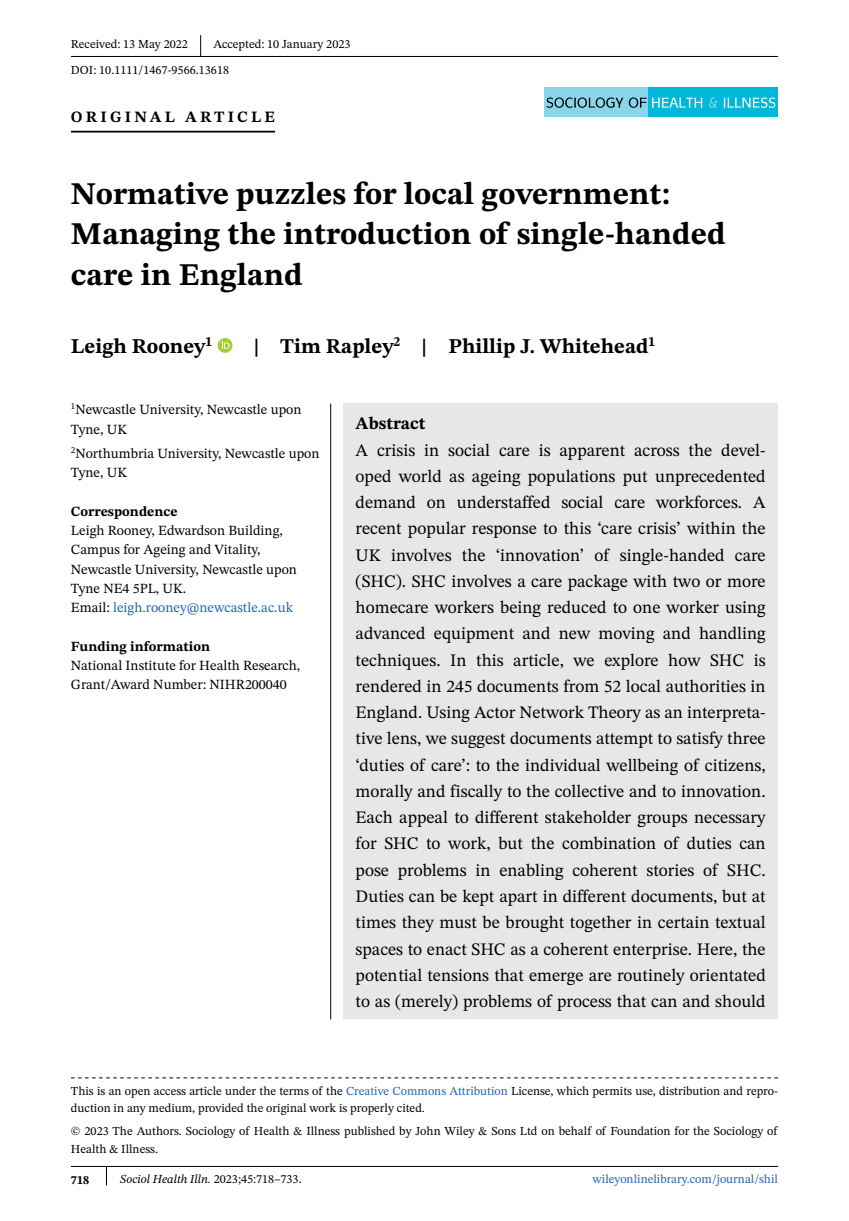
<style>
.page{position:relative;width:849px;height:1221px;background:#fff}
.page>*{position:absolute;margin:0;border:0;box-sizing:border-box;transform-origin:0 0}
.t1{font:700 31.5px/40.2px "STIX Two Text";color:#000}
.t2{font:700 21px "STIX Two Text";color:#000}
.t3{font:17.5px/26.2px "STIX Two Text";color:#000;text-align:justify}
.t4{font:700 17.5px "STIX Two Text";color:#000}
.t5{font:700 15.75px "STIX Two Text";letter-spacing:.2em;color:#000}
.t6{font:14px/19.2px "STIX Two Text";color:#000}
.t7{font:700 14px "STIX Two Text";color:#000}
.t8{font:12.25px/17.5px "STIX Two Text";color:#000}
.t9{font:12.25px "STIX Two Text";color:#2564af}
.t10{font:italic 12.25px "STIX Two Text";color:#000}
.t11{font:700 12.25px "STIX Two Text";color:#000}
.s1{color:#2564af}
.s2{font-style:normal}
</style>
<div class="page">
<svg style="left:106px;top:1166px;width:1px;height:19px"></svg>
<div style="left:343px;top:403px;width:434px;height:616px;background:#e6e7e8"></div>
<hr style="left:71px;top:56px;width:706px;height:1px;background:#000">
<hr style="left:71px;top:131px;width:204px;height:1px;background:#000">
<svg style="left:217px;top:338px;width:15px;height:15px"></svg>
<svg style="left:221px;top:341px;width:8px;height:8px"></svg>
<svg style="left:200px;top:35px;width:1px;height:21px"></svg>
<hr style="left:71px;top:1165px;width:706px;height:1px;background:#000">
<svg style="left:71px;top:1077px;width:706px;height:1px"></svg>
<div style="left:544px;top:87px;width:104px;height:30px;background:#8bd5ea"></div>
<div style="left:648px;top:87px;width:129px;height:30px;background:#00b8da"></div>
<svg style="left:546px;top:97px;width:156px;height:11px"></svg>
<svg style="left:708px;top:97px;width:9px;height:11px"></svg>
<svg style="left:723px;top:97px;width:52px;height:11px"></svg>
<hr style="left:330px;top:403px;width:1px;height:616px;background:#000">
<p class="t8" style="left:71px;top:35px;width:118px">Received: 13 May 2022</p>
<p class="t8" style="left:213px;top:35px;width:139px">Accepted: 10 January 2023</p>
<p class="t8" style="left:71px;top:61px;width:160px">DOI: 10.1111/1467-9566.13618</p>
<p class="t5" style="left:71px;top:105px;width:205px">ORIGINAL ARTICLE</p>
<h1 class="t1" style="left:71px;top:174px;width:656px">Normative puzzles for local government:<br>Managing the introduction of single-handed care in England</h1>
<p class="t2" style="left:71px;top:331px;width:143px">Leigh Rooney<sup>1</sup></p>
<p class="t2" style="left:253px;top:331px;width:403px">| Tim Rapley<sup>2</sup> | Phillip J. Whitehead<sup>1</sup></p>
<p class="t6" style="left:71px;top:400px;width:232px"><sup>1</sup>Newcastle University, Newcastle upon<br>Tyne, UK</p>
<p class="t6" style="left:71px;top:444px;width:250px"><sup>2</sup>Northumbria University, Newcastle upon<br>Tyne, UK</p>
<p class="t7" style="left:71px;top:501px;width:108px">Correspondence</p>
<p class="t6" style="left:71px;top:521px;width:227px">Leigh Rooney, Edwardson Building,<br>Campus for Ageing and Vitality,<br>Newcastle University, Newcastle upon<br>Tyne NE4 5PL, UK.<br>Email: <span class="s1">leigh.rooney@newcastle.ac.uk</span></p>
<p class="t7" style="left:71px;top:636px;width:141px">Funding information</p>
<p class="t6" style="left:71px;top:655px;width:231px">National Institute for Health Research,<br>Grant/Award Number: NIHR200040</p>
<p class="t4" style="left:355px;top:411px;width:71px">Abstract</p>
<p class="t3" style="left:355px;top:436px;width:411px">A crisis in social care is apparent across the devel&shy;oped world as ageing populations put unprecedented demand on understaffed social care workforces. A recent popular response to this ‘care crisis’ within the UK involves the ‘innovation’ of single-handed care (SHC). SHC involves a care package with two or more homecare workers being reduced to one worker using advanced equipment and new moving and handling techniques. In this article, we explore how SHC is rendered in 245 documents from 52 local authorities in England. Using Actor Network Theory as an interpreta&shy;tive lens, we suggest documents attempt to satisfy three ‘duties of care’: to the individual wellbeing of citizens, morally and fiscally to the collective and to innovation.<br>Each appeal to different stakeholder groups necessary for SHC to work, but the combination of duties can pose problems in enabling coherent stories of SHC.<br>Duties can be kept apart in different documents, but at times they must be brought together in certain textual spaces to enact SHC as a coherent enterprise. Here, the potential tensions that emerge are routinely orientated to as (merely) problems of process that can and should</p>
<p class="t8" style="left:71px;top:1081px;width:708px">This is an open access article under the terms of the <span class="s1">Creative Commons Attribution</span> License, which permits use, distribution and repro&shy;duction in any medium, provided the original work is properly cited.</p>
<p class="t8" style="left:71px;top:1122px;width:707px">© 2023 The Authors. Sociology of Health &amp; Illness published by John Wiley &amp; Sons Ltd on behalf of Foundation for the Sociology of<br>Health &amp; Illness.</p>
<p class="t11" style="left:71px;top:1170px;width:20px">718</p>
<p class="t10" style="left:120px;top:1169px;width:183px">Sociol Health Illn. <span class="s2">2023;45:718–733.</span></p>
<p class="t9" style="left:592px;top:1169px;width:187px">wileyonlinelibrary.com/journal/shil</p>
</div>
